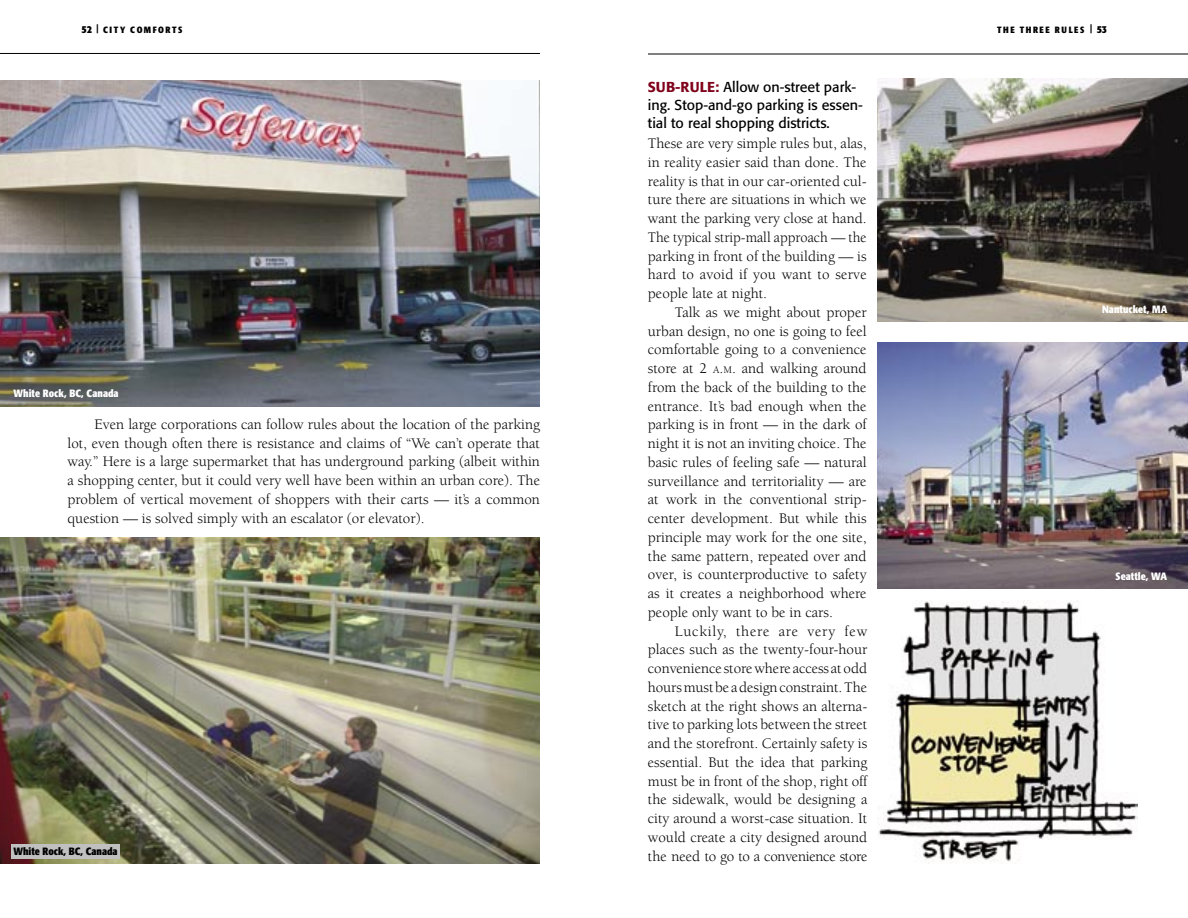
<style>
.page{position:relative;width:1188px;height:918px;background:#fff}
.page>*{position:absolute;margin:0;border:0;box-sizing:border-box;transform-origin:0 0}
.t1{font:15px/18.8px "Berkeley";color:#000;text-align:justify}
.t2{font:14.25px/18px "Formata";color:#000}
.t3{font:700 condensed 10.5px "Formata";letter-spacing:.005em;color:#fff}
.t4{font:700 condensed 10.5px "Formata";color:#000}
.t5{font:700 condensed 9px "Formata";letter-spacing:.175em;color:#000}
.s1{font-size:10.5px}
.s2{font-weight:500;color:#7f001a}
</style>
<div class="page">
<hr style="left:0;top:53px;width:540px;height:1px;background:#000">
<hr style="left:648px;top:54px;width:540px;height:1px;background:#000">
<img style="left:0;top:537px;width:540px;height:327px">
<img style="left:0;top:80px;width:540px;height:327px">
<div style="left:11px;top:844px;width:109px;height:14px;background:#c0c0c0"></div>
<img style="left:878px;top:78px;width:310px;height:243px">
<img style="left:878px;top:343px;width:310px;height:246px">
<img style="left:877px;top:601px;width:260px;height:263px">
<p class="t5" style="left:82px;top:24px;width:102px"><span class="s1">52</span> | CITY COMFORTS</p>
<p class="t5" style="left:997px;top:24px;width:112px">THE THREE RULES | <span class="s1">53</span></p>
<p class="t3" style="left:14px;top:387px;width:107px">White Rock, BC, Canada</p>
<p class="t1" style="left:68px;top:415px;width:474px;text-indent:27px">Even large corporations can follow rules about the location of the parking lot, even though often there is resistance and claims of “We can’t operate that way.” Here is a large supermarket that has underground parking (albeit within a shopping center, but it could very well have been within an urban core). The problem of vertical movement of shoppers with their carts — it’s a common question — is solved simply with an escalator (or elevator).</p>
<p class="t4" style="left:14px;top:844px;width:106px">White Rock, BC, Canada</p>
<p class="t2" style="left:648px;top:78px;width:216px"><span class="s2">SUB-RULE:</span> Allow on-street park&shy;ing. Stop-and-go parking is essen&shy;tial to real shopping districts.</p>
<p class="t1" style="left:648px;top:134px;width:220px">These are very simple rules but, alas, in reality easier said than done. The reality is that in our car-oriented cul&shy;ture there are situations in which we want the parking very close at hand.<br>The typical strip-mall approach — the parking in front of the building — is hard to avoid if you want to serve people late at night.</p>
<p class="t1" style="left:648px;top:303px;width:220px;text-indent:27px">Talk as we might about proper urban design, no one is going to feel comfortable going to a convenience store at 2 <span class="s1">A</span>.<span class="s1">M</span>. and walking around from the back of the building to the entrance. It’s bad enough when the parking is in front — in the dark of night it is not an inviting choice. The basic rules of feeling safe — natural surveillance and territoriality — are at work in the conventional strip&shy;center development. But while this principle may work for the one site, the same pattern, repeated over and over, is counterproductive to safety as it creates a neighborhood where people only want to be in cars.</p>
<p class="t1" style="left:648px;top:622px;width:221px;text-indent:27px">Luckily, there are very few places such as the twenty-four-hour convenience store where access at odd hours must be a design constraint. The sketch at the right shows an alterna&shy;tive to parking lots between the street and the storefront. Certainly safety is essential. But the idea that parking must be in front of the shop, right off the sidewalk, would be designing a city around a worst-case situation. It would create a city designed around the need to go to a convenience store</p>
<p class="t3" style="left:1102px;top:303px;width:67px">Nantucket, MA</p>
<p class="t3" style="left:1116px;top:569px;width:53px">Seattle, WA</p>
</div>
